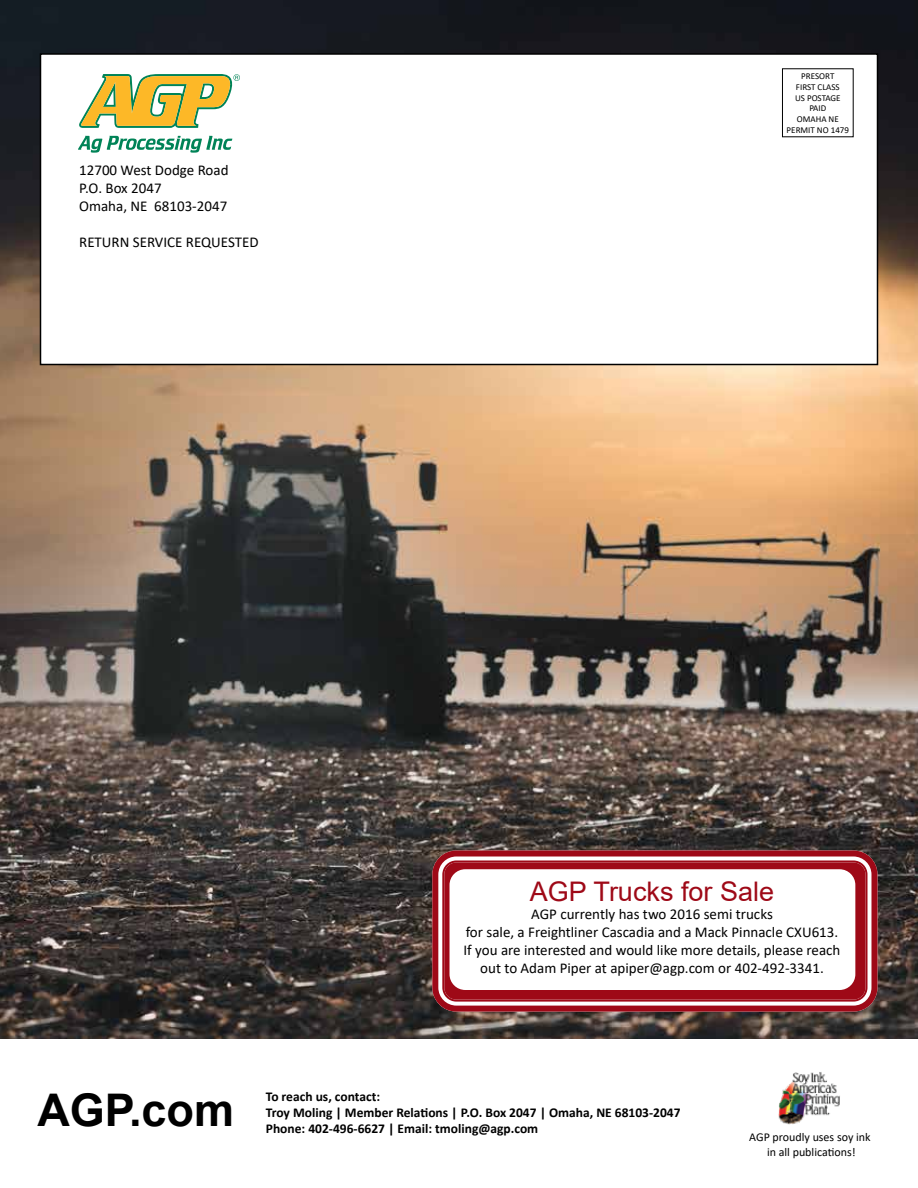
<style>
.page{position:relative;width:918px;height:1188px;background:#fff}
.page>*{position:absolute;margin:0;border:0;box-sizing:border-box;transform-origin:0 0}
.t1{font:700 45px "Arial";color:#000}
.t2{font:27px "Arial";color:#9e0917}
.t3{font:15px/18px "Calibri";color:#000}
.t4{font:700 13.5px/16.2px "Calibri";color:#000}
.t5{font:12px/14.4px "Calibri";color:#000;text-align:center}
.t6{font:9px/10.8px "Calibri";color:#000;text-align:center}
</style>
<div class="page">
<img style="left:0;top:0;width:918px;height:1039px">
<div style="left:40px;top:53px;width:838px;height:312px;background:#fff;border:2px solid #000"></div>
<svg style="left:78px;top:136px;width:154px;height:17px"></svg>
<svg style="left:79px;top:74px;width:161px;height:54px"></svg>
<img style="left:778px;top:1072px;width:62px;height:52px">
<div style="left:438px;top:856px;width:433px;height:150px;background:#9e0917;border-radius:18px"></div>
<div style="left:432px;top:850px;width:445px;height:162px;border:12px solid #fff;border-radius:18px"></div>
<div style="left:432px;top:850px;width:445px;height:162px;border:6px solid #9e0917;border-radius:21px"></div>
<div style="left:442px;top:860px;width:426px;height:142px;border:2px solid #9e0917;border-radius:13px"></div>
<div style="left:450px;top:869px;width:405px;height:121px;background:#fff;border-radius:16px"></div>
<p class="t3" style="left:79px;top:161px;width:151px">12700 West Dodge Road<br>P.O. Box 2047<br>Omaha, NE 68103-2047</p>
<p class="t3" style="left:79px;top:233px;width:181px">RETURN SERVICE REQUESTED</p>
<p class="t6" style="left:787px;top:70px;width:64px">PRESORT<br>FIRST CLASS<br>US POSTAGE<br>PAID<br>OMAHA NE<br>PERMIT NO 1479</p>
<h2 class="t2" style="left:530px;top:873px;width:246px">AGP Trucks for Sale</h2>
<p class="t3" style="left:464px;top:905px;width:378px;text-align:center">AGP currently has two 2016 semi trucks<br>for sale, a Freightliner Cascadia and a Mack Pinnacle CXU613.<br>If you are interested and would like more details, please reach out to Adam Piper at apiper@agp.com or 402-492-3341.</p>
<h1 class="t1" style="left:37px;top:1079px;width:198px">AGP.com</h1>
<p class="t4" style="left:266px;top:1088px;width:416px">To reach us, contact:<br>Troy Moling | Member Relations | P.O. Box 2047 | Omaha, NE 68103-2047<br>Phone: 402-496-6627 | Email: tmoling@agp.com</p>
<p class="t5" style="left:749px;top:1130px;width:123px">AGP proudly uses soy ink in all publications!</p>
</div>
